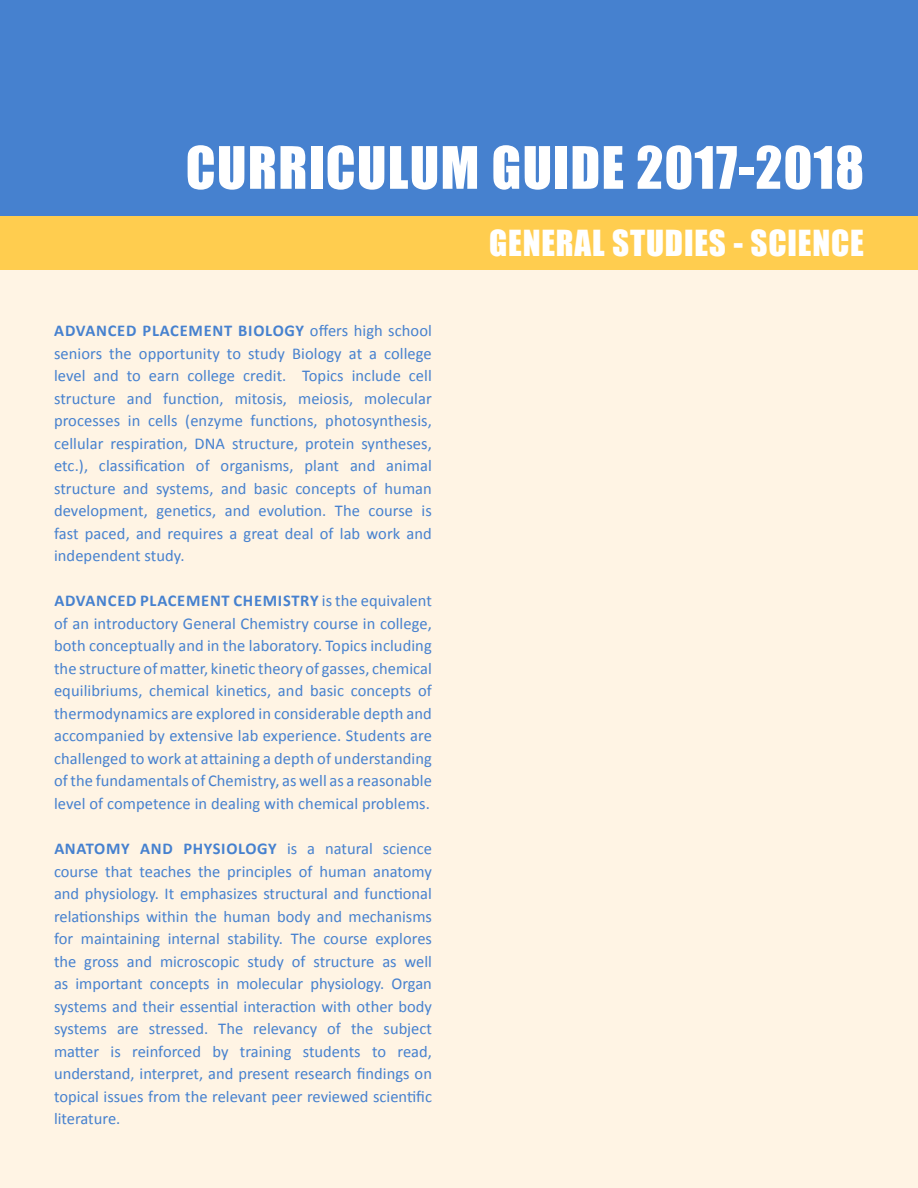
<style>
.page{position:relative;width:918px;height:1188px;background:#fff}
.page>*{position:absolute;margin:0;border:0;box-sizing:border-box;transform-origin:0 0}
.t1{font:54px "Impact";letter-spacing:.025em;color:#fff}
.t2{font:33px "Impact";letter-spacing:.025em;color:#fff}
.t3{font:16.5px/22.5px "Calibri";letter-spacing:.005em;color:#4681cf;text-align:justify}
.s1{font-weight:700}
</style>
<div class="page">
<div style="left:0;top:59px;width:918px;height:1129px;background:#fff4e4"></div>
<div style="left:0;top:0;width:918px;height:216px;background:#4681cf"></div>
<div style="left:0;top:216px;width:918px;height:54px;background:#ffcd4f"></div>
<h1 class="t1" style="left:186px;top:126px;width:680px">CURRICULUM GUIDE 2017-2018</h1>
<h2 class="t2" style="left:489px;top:217px;width:279px">GENERAL STUDIES - SCIENCE</h2>
<p class="t3" style="left:54px;top:320px;width:379px"><span class="s1">ADVANCED PLACEMENT BIOLOGY</span> offers high school seniors the opportunity to study Biology at a college level and to earn college credit. Topics include cell structure and function, mitosis, meiosis, molecular processes in cells (enzyme functions, photosynthesis, cellular respiration, DNA structure, protein syntheses, etc.), classification of organisms, plant and animal structure and systems, and basic concepts of human development, genetics, and evolution. The course is fast paced, and requires a great deal of lab work and independent study.</p>
<p class="t3" style="left:54px;top:590px;width:380px"><span class="s1">ADVANCED PLACEMENT CHEMISTRY</span> is the equivalent of an introductory General Chemistry course in college, both conceptually and in the laboratory. Topics including the structure of matter, kinetic theory of gasses, chemical equilibriums, chemical kinetics, and basic concepts of thermodynamics are explored in considerable depth and accompanied by extensive lab experience. Students are challenged to work at attaining a depth of understanding of the fundamentals of Chemistry, as well as a reasonable level of competence in dealing with chemical problems.</p>
<p class="t3" style="left:54px;top:837px;width:380px"><span class="s1">ANATOMY AND PHYSIOLOGY</span> is a natural science course that teaches the principles of human anatomy and physiology. It emphasizes structural and functional relationships within the human body and mechanisms for maintaining internal stability. The course explores the gross and microscopic study of structure as well as important concepts in molecular physiology. Organ systems and their essential interaction with other body systems are stressed. The relevancy of the subject matter is reinforced by training students to read, understand, interpret, and present research findings on topical issues from the relevant peer reviewed scientific literature.</p>
</div>
